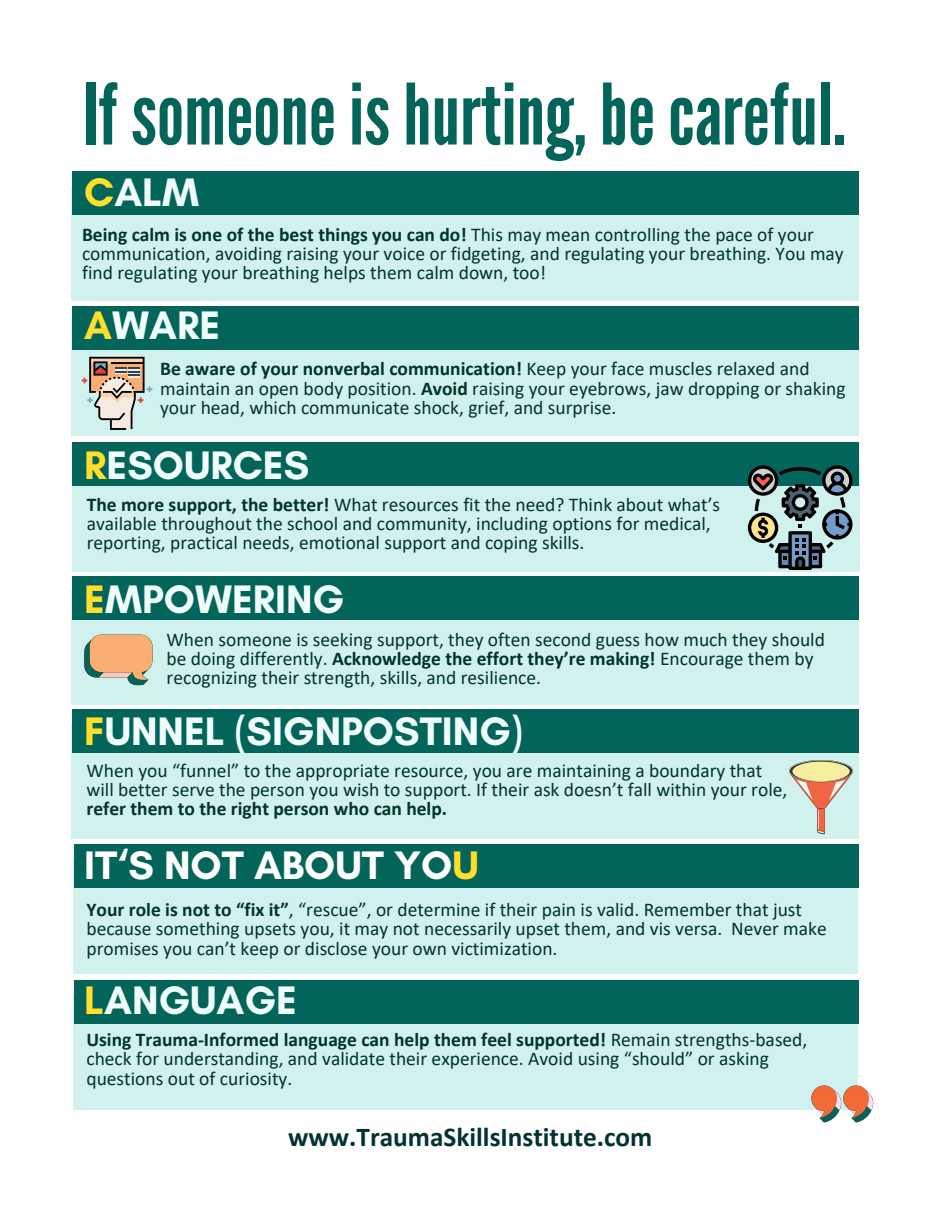
<style>
.page{position:relative;width:945px;height:1215px;background:#fff}
.page>*{position:absolute;margin:0;border:0;box-sizing:border-box;transform-origin:0 0}
.t1{font:84.3px "League Gothic";color:#036459}
.t2{font:700 40.5px "Glacial Indifference";color:#effdfb}
.t3{font:700 40.5px "Glacial Indifference";color:#fff}
.t4{font:700 27.3px "Calibri";color:#01342f}
.t5{font:19.5px/19.2px "Calibri";color:#01342f}
.s1{color:#ffdf2b}
.s2{font-weight:700}
</style>
<div class="page">
<div style="left:71px;top:186px;width:787px;height:115px;background:#d0f1ed"></div>
<div style="left:72px;top:171px;width:786px;height:44px;background:#036459"></div>
<div style="left:71px;top:321px;width:787px;height:114px;background:#d0f1ed"></div>
<div style="left:72px;top:306px;width:786px;height:44px;background:#036459"></div>
<div style="left:73px;top:457px;width:787px;height:114px;background:#d0f1ed"></div>
<div style="left:72px;top:442px;width:786px;height:44px;background:#036459"></div>
<div style="left:71px;top:591px;width:787px;height:114px;background:#d0f1ed"></div>
<div style="left:72px;top:576px;width:786px;height:44px;background:#036459"></div>
<div style="left:71px;top:725px;width:787px;height:114px;background:#d0f1ed"></div>
<div style="left:72px;top:710px;width:786px;height:43px;background:#036459"></div>
<div style="left:73px;top:859px;width:785px;height:114px;background:#d0f1ed"></div>
<div style="left:74px;top:844px;width:784px;height:44px;background:#036459"></div>
<div style="left:73px;top:995px;width:785px;height:114px;background:#d0f1ed"></div>
<svg style="left:811px;top:1086px;width:62px;height:37px"></svg>
<div style="left:74px;top:980px;width:784px;height:44px;background:#036459"></div>
<svg style="left:789px;top:760px;width:64px;height:74px"></svg>
<svg style="left:84px;top:635px;width:68px;height:51px"></svg>
<svg style="left:748px;top:465px;width:105px;height:105px"></svg>
<svg style="left:82px;top:357px;width:70px;height:73px"></svg>
<h1 class="t1" style="left:83px;top:66px;width:765px">Ifsomeoneishurting,becareful.</h1>
<p class="t2" style="left:84px;top:168px;width:116px"><span class="s1">C</span>ALM</p>
<h2 class="t5" style="left:82px;top:226px;width:763px"><span class="s2">Being calm is one of the best things you can do!</span> This may mean controlling the pace of your communication, avoiding raising your voice or fidgeting, and regulating your breathing. You may find regulating your breathing helps them calm down, too!</h2>
<h2 class="t2" style="left:84px;top:301px;width:137px"><span class="s1">A</span>WARE</h2>
<p class="t5" style="left:160px;top:361px;width:687px"><span class="s2">Be aware of your nonverbal communication!</span> Keep your face muscles relaxed and maintain an open body position. <span class="s2">Avoid</span> raising your eyebrows, jaw dropping or shaking your head, which communicate shock, grief, and surprise.</p>
<p class="t2" style="left:84px;top:440px;width:226px"><span class="s1">R</span>ESOURCES</p>
<p class="t5" style="left:87px;top:496px;width:635px"><span class="s2">The more support, the better!</span> What resources fit the need? Think about what’s available throughout the school and community, including options for medical, reporting, practical needs, emotional support and coping skills.</p>
<p class="t2" style="left:84px;top:574px;width:262px"><span class="s1">E</span>MPOWERING</p>
<h2 class="t5" style="left:167px;top:631px;width:660px">When someone is seeking support, they often second guess how much they should be doing differently. <span class="s2">Acknowledge the effort they’re making!</span> Encourage them by recognizing their strength, skills, and resilience.</h2>
<h2 class="t2" style="left:84px;top:707px;width:440px"><span class="s1">F</span>UNNEL (SIGNPOSTING)</h2>
<h2 class="t5" style="left:86px;top:763px;width:702px">When you “funnel” to the appropriate resource, you are maintaining a boundary that will better serve the person you wish to support. If their ask doesn’t fall within your role, <span class="s2">refer them to the right person who can help.</span></h2>
<p class="t3" style="left:84px;top:840px;width:396px">IT‘S NOT ABOUT YO<span class="s1">U</span></p>
<p class="t5" style="left:86px;top:902px;width:742px"><span class="s2">Your role is not to “fix it”</span>, “rescue”, or determine if their pain is valid. Remember that just because something upsets you, it may not necessarily upset them, and vis versa. Never make promises you can’t keep or disclose your own victimization.</p>
<p class="t2" style="left:84px;top:976px;width:214px"><span class="s1">L</span>ANGUAGE</p>
<p class="t5" style="left:86px;top:1032px;width:722px"><span class="s2">Using Trauma-Informed language can help them feel supported!</span> Remain strengths-based, check for understanding, and validate their experience. Avoid using “should” or asking questions out of curiosity.</p>
<h2 class="t4" style="left:288px;top:1125px;width:366px">www.TraumaSkillsInstitute.com</h2>
</div>
